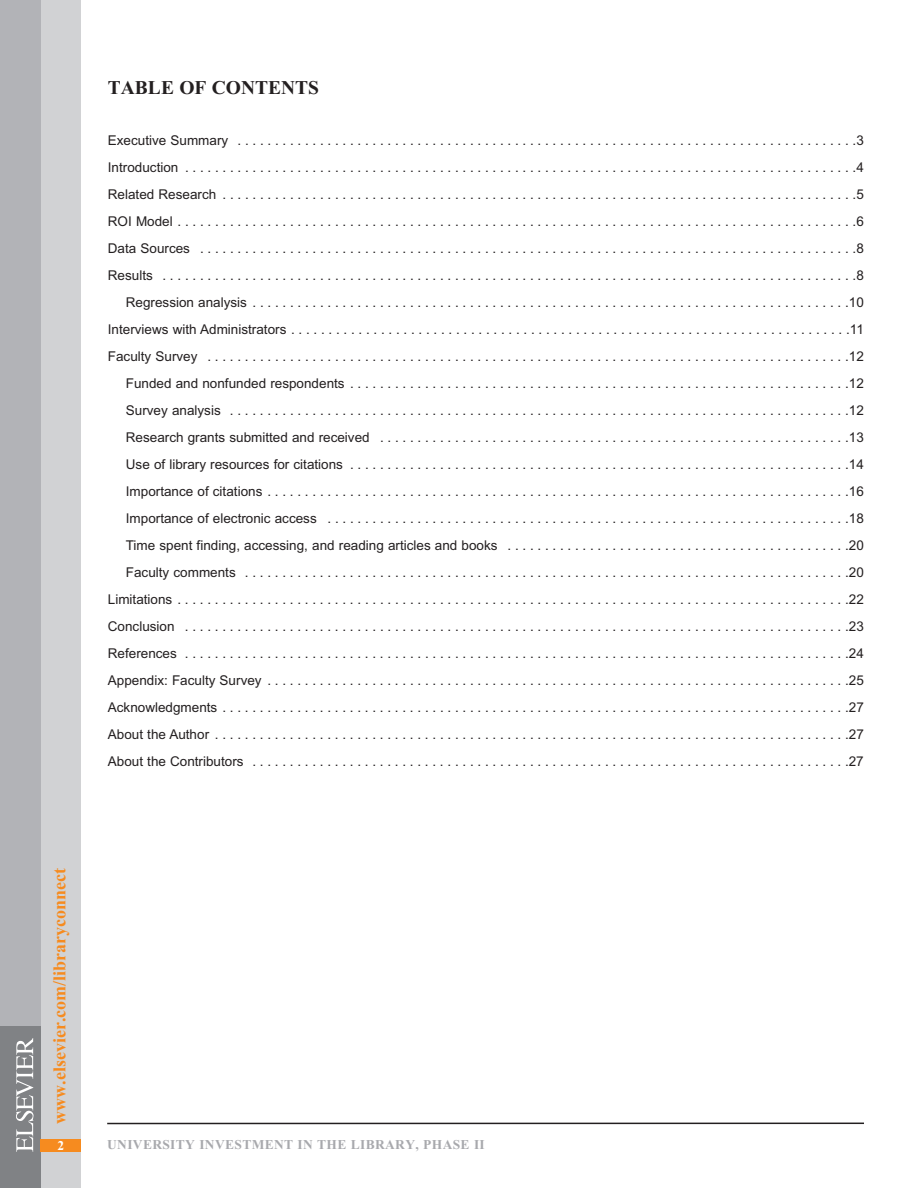
<style>
.page{position:relative;width:918px;height:1188px;background:#fff}
.page>*{position:absolute;margin:0;border:0;box-sizing:border-box;transform-origin:0 0}
.t1{font:700 19.5px "Times New Roman";color:#231f20}
.t2{font:700 18px "Times New Roman";color:#f68b1f}
.t3{font:13.5px/27px "Arial";color:#231f20;text-align:right}
.t4{font:700 13.5px "Times New Roman";letter-spacing:.025em;color:#a8a9ad}
.t5{font:700 13.5px "Times New Roman";color:#fff}
</style>
<div class="page">
<div style="left:0;top:0;width:81px;height:1188px;background:#d1d2d4"></div>
<div style="left:0;top:0;width:40px;height:1188px;background:#b2b3b7"></div>
<div style="left:0;top:1026px;width:40px;height:162px;background:#808285"></div>
<svg style="left:16px;top:1038px;width:18px;height:114px"></svg>
<hr style="left:107px;top:1123px;width:757px;height:1px;background:#231f20">
<div style="left:41px;top:1139px;width:40px;height:12px;background:#f68b1f"></div>
<h1 class="t1" style="left:108px;top:76px;width:213px">TABLE OF CONTENTS</h1>
<p class="t3" style="left:108px;top:127px;width:758px">ExecutiveSummary ...................................................................................3<br>Introduction ..........................................................................................4<br>RelatedResearch .....................................................................................5<br>ROIModel...........................................................................................6<br>DataSources ........................................................................................8<br>Results .............................................................................................8<br>Regressionanalysis ................................................................................10<br>InterviewswithAdministrators...........................................................................11<br>FacultySurvey ......................................................................................12<br>Fundedandnonfundedrespondents ...................................................................12<br>Surveyanalysis ...................................................................................12<br>Researchgrantssubmittedandreceived ...............................................................13<br>Useoflibraryresourcesforcitations ...................................................................14<br>Importanceofcitations..............................................................................16<br>Importanceofelectronicaccess ......................................................................18<br>Timespentfinding,accessing,andreadingarticlesandbooks ..............................................20<br>Facultycomments .................................................................................20<br>Limitations..........................................................................................22<br>Conclusion .........................................................................................23<br>References .........................................................................................24<br>Appendix:FacultySurvey ..............................................................................25<br>Acknowledgments....................................................................................27<br>AbouttheAuthor .....................................................................................27<br>AbouttheContributors ................................................................................27</p>
<h2 class="t2" style="left:49px;top:1124px;width:257px;rotate:-90deg">www.elsevier.com/libraryconnect</h2>
<p class="t5" style="left:57px;top:1137px;width:8px">2</p>
<p class="t4" style="left:107px;top:1137px;width:379px">UNIVERSITY INVESTMENT IN THE LIBRARY, PHASE II</p>
</div>
